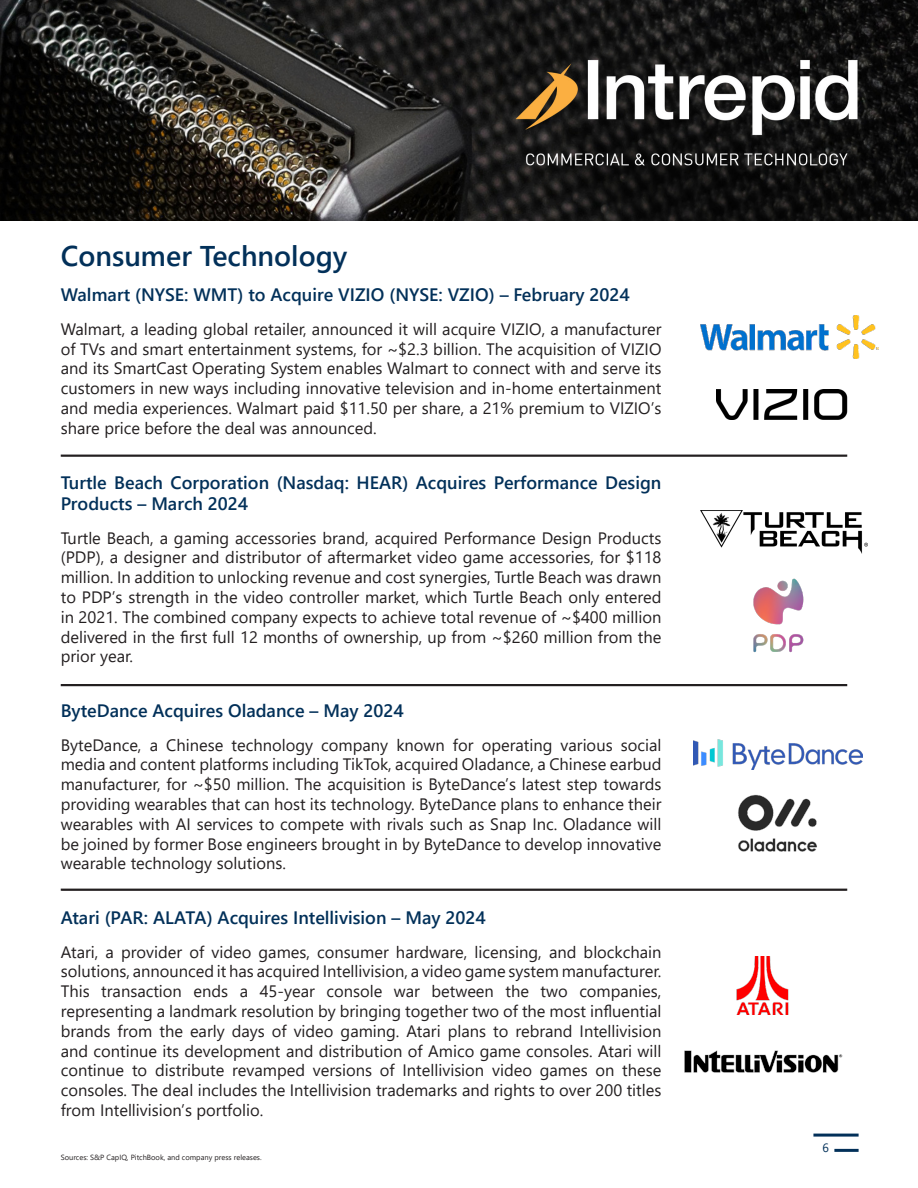
<style>
.page{position:relative;width:918px;height:1188px;background:#fff}
.page>*{position:absolute;margin:0;border:0;box-sizing:border-box;transform-origin:0 0}
.Paragraph_Style_1{font:700 28.5px "Yu Gothic UI";color:#023059}
.Paragraph_Style_1-2{font:700 18px/21.6px "Yu Gothic UI";color:#023059}
.Paragraph_Style_1-3{font:16.5px/19.8px "Yu Gothic UI";color:#231f20;text-align:justify}
.t1{font:12px "Yu Gothic UI";color:#023059}
.t2{font:7.5px "Yu Gothic UI";color:#231f20}
</style>
<div class="page">
<div style="left:61px;top:455px;width:786px;height:2px;border:2px solid #231f20"></div>
<div style="left:61px;top:684px;width:786px;height:2px;border:2px solid #231f20"></div>
<div style="left:61px;top:889px;width:786px;height:2px;border:2px solid #231f20"></div>
<img style="left:0;top:0;width:918px;height:220px">
<hr style="left:813px;top:1134px;width:46px;height:3px;background:#023059">
<hr style="left:834px;top:1149px;width:25px;height:3px;background:#023059">
<img style="left:701px;top:315px;width:178px;height:43px">
<img style="left:716px;top:390px;width:131px;height:29px">
<img style="left:701px;top:510px;width:166px;height:43px">
<img style="left:753px;top:578px;width:51px;height:75px">
<img style="left:693px;top:740px;width:170px;height:29px">
<img style="left:738px;top:794px;width:79px;height:58px">
<img style="left:736px;top:957px;width:53px;height:58px">
<img style="left:684px;top:1050px;width:159px;height:23px">
<p class="Paragraph_Style_1" style="left:61px;top:240px;width:288px">Consumer Technology</p>
<p class="Paragraph_Style_1-2" style="left:61px;top:284px;width:571px">Walmart (NYSE: WMT) to Acquire VIZIO (NYSE: VZIO) – February 2024</p>
<p class="Paragraph_Style_1-3" style="left:61px;top:317px;width:602px">Walmart, a leading global retailer, announced it will acquire VIZIO, a manufacturer of TVs and smart entertainment systems, for ~$2.3 billion. The acquisition of VIZIO and its SmartCast Operating System enables Walmart to connect with and serve its customers in new ways including innovative television and in-home entertainment and media experiences. Walmart paid $11.50 per share, a 21% premium to VIZIO’s share price before the deal was announced.</p>
<p class="Paragraph_Style_1-2" style="left:61px;top:472px;width:602px">Turtle Beach Corporation (Nasdaq: HEAR) Acquires Performance Design<br>Products – March 2024</p>
<p class="Paragraph_Style_1-3" style="left:61px;top:525px;width:602px">Turtle Beach, a gaming accessories brand, acquired Performance Design Products (PDP), a designer and distributor of aftermarket video game accessories, for $118 million. In addition to unlocking revenue and cost synergies, Turtle Beach was drawn to PDP’s strength in the video controller market, which Turtle Beach only entered in 2021. The combined company expects to achieve total revenue of ~$400 million delivered in the first full 12 months of ownership, up from ~$260 million from the prior year.</p>
<p class="Paragraph_Style_1-2" style="left:61px;top:700px;width:345px">ByteDance Acquires Oladance – May 2024</p>
<p class="Paragraph_Style_1-3" style="left:61px;top:732px;width:602px">ByteDance, a Chinese technology company known for operating various social media and content platforms including TikTok, acquired Oladance, a Chinese earbud manufacturer, for ~$50 million. The acquisition is ByteDance’s latest step towards providing wearables that can host its technology. ByteDance plans to enhance their wearables with AI services to compete with rivals such as Snap Inc. Oladance will be joined by former Bose engineers brought in by ByteDance to develop innovative wearable technology solutions.</p>
<p class="Paragraph_Style_1-2" style="left:61px;top:907px;width:427px">Atari (PAR: ALATA) Acquires Intellivision – May 2024</p>
<p class="Paragraph_Style_1-3" style="left:61px;top:939px;width:602px">Atari, a provider of video games, consumer hardware, licensing, and blockchain solutions, announced it has acquired Intellivision, a video game system manufacturer.<br>This transaction ends a 45-year console war between the two companies, representing a landmark resolution by bringing together two of the most influential brands from the early days of video gaming. Atari plans to rebrand Intellivision and continue its development and distribution of Amico game consoles. Atari will continue to distribute revamped versions of Intellivision video games on these consoles. The deal includes the Intellivision trademarks and rights to over 200 titles from Intellivision’s portfolio.</p>
<p class="t2" style="left:61px;top:1151px;width:203px">Sources: S&amp;P CapIQ, PitchBook, and company press releases.</p>
<p class="t1" style="left:823px;top:1137px;width:8px">6</p>
</div>
